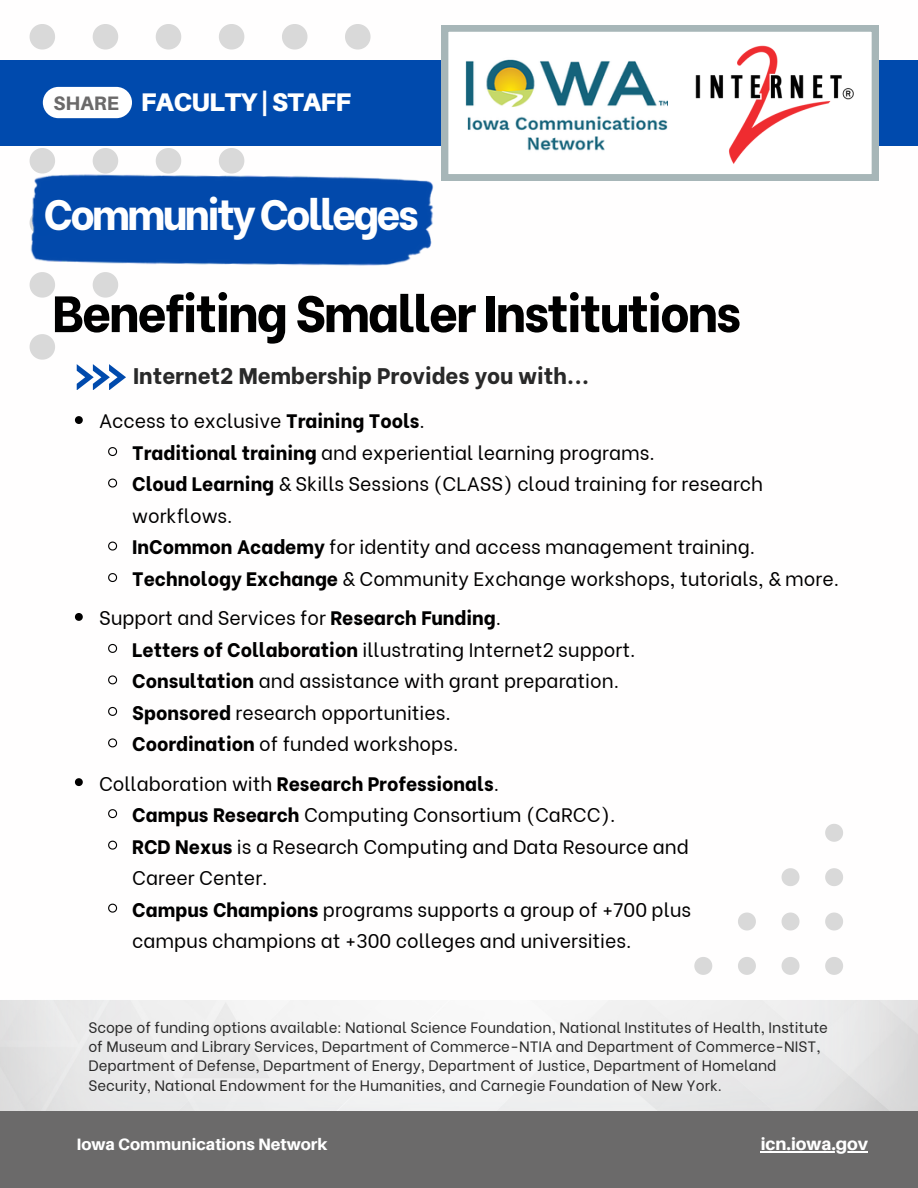
<style>
.page{position:relative;width:918px;height:1188px;background:#fff}
.page>*{position:absolute;margin:0;border:0;box-sizing:border-box;transform-origin:0 0}
.t1{font:800 51px "Be Vietnam";letter-spacing:-.04em;color:#000}
.t2{font:800 42px "Be Vietnam";letter-spacing:-.065em;color:#fff}
.t3{font:900 25.5px "Aileron";letter-spacing:-.02em;color:#fff}
.t4{font:800 22.5px "Be Vietnam";color:#292929}
.t5{font:19.5px/31.5px "Be Vietnam";color:#000}
.t6{font:800 19.5px "Be Vietnam";color:#000}
.t7{font:800 19.5px "Aileron";color:#6b6a6a}
.t8{font:800 17.4px "Aileron";color:#fff}
.t9{font:800 16.5px "Aileron";color:#fff}
.t10{font:15px/19.2px "Be Vietnam";color:#292929}
.s1{font-weight:800}
.s2{font-weight:400}
</style>
<div class="page">
<div style="left:0;top:1111px;width:918px;height:77px;background:#6b6a6a"></div>
<svg style="left:825px;top:824px;width:18px;height:18px"></svg>
<svg style="left:825px;top:868px;width:18px;height:18px"></svg>
<svg style="left:825px;top:913px;width:18px;height:17px"></svg>
<svg style="left:825px;top:957px;width:18px;height:17px"></svg>
<svg style="left:782px;top:868px;width:18px;height:18px"></svg>
<svg style="left:782px;top:913px;width:18px;height:17px"></svg>
<svg style="left:782px;top:957px;width:18px;height:17px"></svg>
<svg style="left:738px;top:913px;width:18px;height:17px"></svg>
<svg style="left:738px;top:957px;width:18px;height:17px"></svg>
<svg style="left:694px;top:957px;width:18px;height:17px"></svg>
<svg style="left:77px;top:364px;width:49px;height:26px"></svg>
<svg style="left:30px;top:334px;width:25px;height:26px"></svg>
<svg style="left:30px;top:281px;width:25px;height:17px"></svg>
<svg style="left:93px;top:281px;width:25px;height:17px"></svg>
<svg style="left:30px;top:148px;width:25px;height:9px"></svg>
<svg style="left:93px;top:148px;width:25px;height:9px"></svg>
<svg style="left:156px;top:148px;width:25px;height:9px"></svg>
<svg style="left:219px;top:148px;width:25px;height:9px"></svg>
<svg style="left:30px;top:24px;width:25px;height:26px"></svg>
<svg style="left:93px;top:24px;width:25px;height:26px"></svg>
<svg style="left:156px;top:24px;width:25px;height:26px"></svg>
<svg style="left:219px;top:24px;width:25px;height:26px"></svg>
<svg style="left:282px;top:24px;width:25px;height:26px"></svg>
<svg style="left:345px;top:24px;width:26px;height:26px"></svg>
<div style="left:0;top:60px;width:918px;height:86px;background:#004aad"></div>
<div style="left:43px;top:87px;width:89px;height:31px;background:#fff;border-radius:16px"></div>
<svg style="left:75px;top:416px;width:8px;height:8px"></svg>
<svg style="left:108px;top:447px;width:10px;height:9px"></svg>
<svg style="left:108px;top:478px;width:10px;height:10px"></svg>
<svg style="left:108px;top:541px;width:10px;height:10px"></svg>
<svg style="left:108px;top:573px;width:10px;height:9px"></svg>
<svg style="left:75px;top:778px;width:8px;height:8px"></svg>
<svg style="left:108px;top:809px;width:10px;height:10px"></svg>
<svg style="left:108px;top:840px;width:10px;height:10px"></svg>
<svg style="left:108px;top:903px;width:10px;height:10px"></svg>
<svg style="left:442px;top:25px;width:436px;height:155px"></svg>
<img style="left:695px;top:45px;width:159px;height:120px">
<img style="left:465px;top:54px;width:203px;height:99px">
<img style="left:29px;top:157px;width:405px;height:124px">
<svg style="left:75px;top:613px;width:8px;height:8px"></svg>
<svg style="left:108px;top:643px;width:10px;height:10px"></svg>
<svg style="left:108px;top:675px;width:10px;height:10px"></svg>
<svg style="left:108px;top:706px;width:10px;height:10px"></svg>
<svg style="left:108px;top:738px;width:10px;height:10px"></svg>
<hr style="left:761px;top:1151px;width:107px;height:1px;background:#fff">
<p class="t7" style="left:54px;top:91px;width:67px">SHARE</p>
<p class="t3" style="left:141px;top:86px;width:212px">FACULTY| STAFF</p>
<p class="t2" style="left:44px;top:180px;width:376px">Community Colleges</p>
<p class="t1" style="left:52px;top:271px;width:690px">Benefiting Smaller Institutions</p>
<p class="t4" style="left:133px;top:357px;width:458px">Internet2 Membership Provides you with...</p>
<p class="t5" style="left:99px;top:404px;width:327px">Access to exclusive <span class="s1">Training Tools</span>.</p>
<p class="t5" style="left:132px;top:435px;width:524px"><span class="s1">Traditional training</span> and experiential learning programs.</p>
<p class="t5" style="left:132px;top:467px;width:632px"><span class="s1">Cloud Learning</span> &amp; Skills Sessions (CLASS) cloud training for research workflows.</p>
<p class="t5" style="left:132px;top:530px;width:625px"><span class="s1">InCommon Academy</span> for identity and access management training.</p>
<p class="t5" style="left:132px;top:561px;width:708px"><span class="s1">Technology Exchange</span> &amp; Community Exchange workshops, tutorials, &amp; more.</p>
<p class="t5" style="left:99px;top:601px;width:404px">Support and Services for <span class="s1">Research Funding</span>.</p>
<p class="t5" style="left:132px;top:632px;width:505px"><span class="s1">Letters of Collaboration</span> illustrating Internet2 support.</p>
<p class="t5" style="left:132px;top:664px;width:488px"><span class="s1">Consultation</span> and assistance with grant preparation.</p>
<p class="t5" style="left:132px;top:695px;width:320px"><span class="s1">Sponsored</span> research opportunities.</p>
<p class="t5" style="left:132px;top:727px;width:328px"><span class="s1">Coordination</span> of funded workshops.</p>
<p class="t6" style="left:99px;top:767px;width:402px"><span class="s2">Collaboration with</span> Research Professionals<span class="s2">.</span></p>
<p class="t5" style="left:132px;top:797px;width:485px"><span class="s1">Campus Research</span> Computing Consortium (CaRCC).</p>
<p class="t5" style="left:132px;top:829px;width:558px"><span class="s1">RCD Nexus</span> is a Research Computing and Data Resource and<br>Career Center.</p>
<p class="t5" style="left:132px;top:892px;width:561px"><span class="s1">Campus Champions</span> programs supports a group of +700 plus campus champions at +300 colleges and universities.</p>
<p class="t10" style="left:88px;top:1017px;width:741px">Scope of funding options available: National Science Foundation, National Institutes of Health, Institute of Museum and Library Services, Department of Commerce-NTIA and Department of Commerce-NIST, Department of Defense, Department of Energy, Department of Justice, Department of Homeland Security, National Endowment for the Humanities, and Carnegie Foundation of New York.</p>
<p class="t9" style="left:77px;top:1134px;width:252px">Iowa Communications Network</p>
<p class="t8" style="left:761px;top:1133px;width:109px">icn.iowa.gov</p>
</div>
